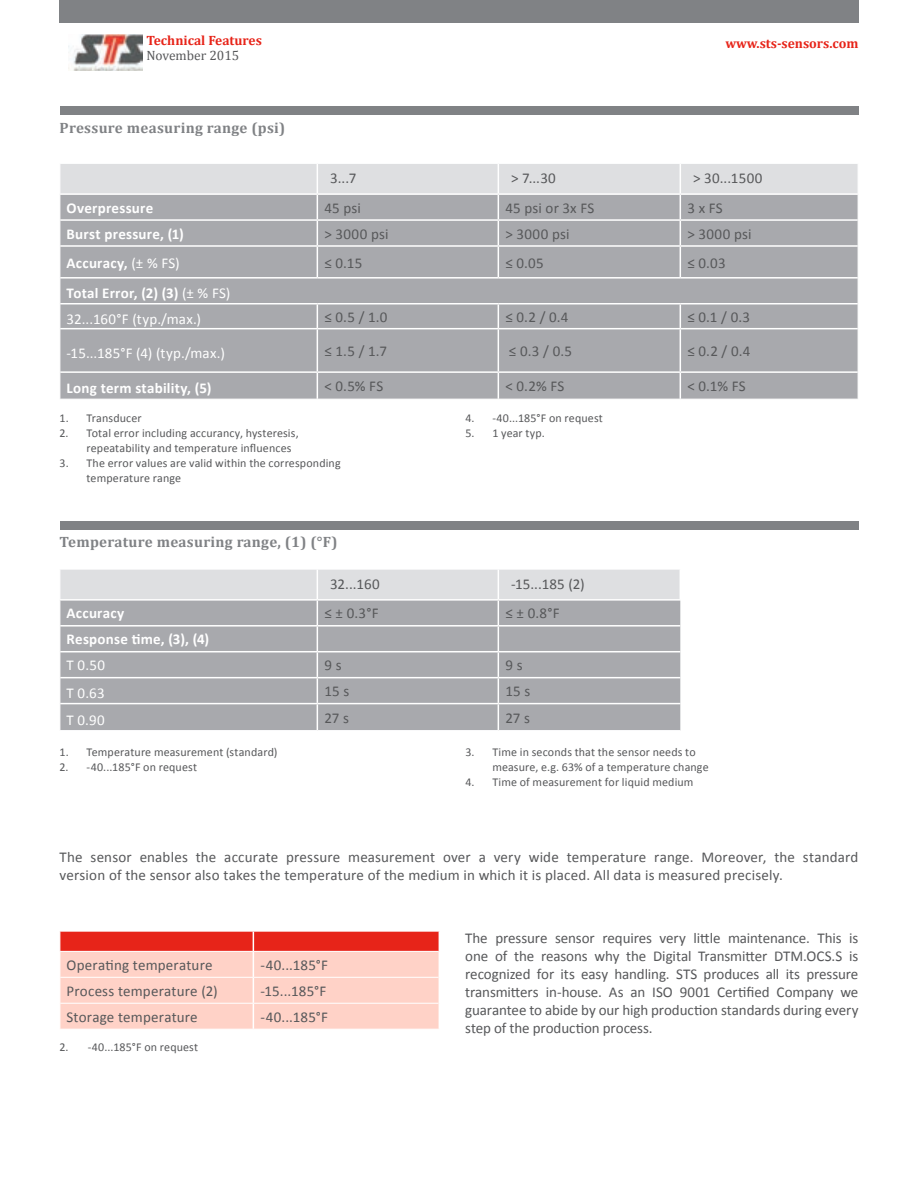
<style>
.page{position:relative;width:918px;height:1188px;background:#fff}
.page>*{position:absolute;margin:0;border:0;box-sizing:border-box;transform-origin:0 0}
.t1{font:15px/18px "Calibri";letter-spacing:.01em;color:#57585a}
.t2{font:700 15px "Calibri";letter-spacing:.015em;color:#fff}
.t3{font:15px/25.5px "Calibri";letter-spacing:.015em;color:#fff}
.t4{font:700 15px "Cambria";letter-spacing:.02em;color:#808285}
.t5{font:700 13.5px "Cambria";color:#e72419}
.t6{font:13.5px "Cambria";color:#57585a}
.t7{font:12px/15px "Calibri";letter-spacing:.01em;color:#57585a}
.s1{font-weight:400}
.s2{font-weight:700}
</style>
<div class="page">
<img style="left:73px;top:35px;width:69px;height:36px">
<div style="left:60px;top:0;width:799px;height:23px;background:#808285"></div>
<div style="left:60px;top:106px;width:798px;height:9px;background:#808285"></div>
<div style="left:60px;top:521px;width:798px;height:9px;background:#808285"></div>
<div style="left:61px;top:247px;width:797px;height:152px;background:#a8a9ad"></div>
<hr style="left:317px;top:247px;width:1px;height:30px;background:#fff">
<svg style="left:317px;top:304px;width:1px;height:24px"></svg>
<hr style="left:317px;top:329px;width:1px;height:42px;background:#fff">
<svg style="left:317px;top:373px;width:1px;height:26px"></svg>
<hr style="left:498px;top:247px;width:1px;height:30px;background:#fff">
<hr style="left:680px;top:247px;width:1px;height:30px;background:#fff">
<svg style="left:498px;top:304px;width:1px;height:24px"></svg>
<svg style="left:680px;top:304px;width:1px;height:24px"></svg>
<hr style="left:498px;top:329px;width:1px;height:42px;background:#fff">
<hr style="left:680px;top:329px;width:1px;height:42px;background:#fff">
<svg style="left:498px;top:373px;width:1px;height:26px"></svg>
<svg style="left:680px;top:373px;width:1px;height:26px"></svg>
<hr style="left:60px;top:277px;width:257px;height:2px;background:#fff">
<hr style="left:317px;top:277px;width:181px;height:2px;background:#fff">
<hr style="left:498px;top:277px;width:182px;height:2px;background:#fff">
<hr style="left:680px;top:277px;width:178px;height:2px;background:#fff">
<hr style="left:60px;top:303px;width:257px;height:1px;background:#fff">
<hr style="left:317px;top:303px;width:181px;height:1px;background:#fff">
<hr style="left:498px;top:303px;width:182px;height:1px;background:#fff">
<hr style="left:680px;top:303px;width:178px;height:1px;background:#fff">
<hr style="left:60px;top:328px;width:257px;height:1px;background:#fff">
<hr style="left:317px;top:328px;width:181px;height:1px;background:#fff">
<hr style="left:498px;top:328px;width:182px;height:1px;background:#fff">
<hr style="left:680px;top:328px;width:178px;height:1px;background:#fff">
<hr style="left:60px;top:371px;width:257px;height:2px;background:#fff">
<hr style="left:317px;top:371px;width:181px;height:2px;background:#fff">
<hr style="left:498px;top:371px;width:182px;height:2px;background:#fff">
<hr style="left:680px;top:371px;width:178px;height:2px;background:#fff">
<svg style="left:60px;top:164px;width:798px;height:82px;background:#bfc0c3"></svg>
<svg style="left:60px;top:278px;width:1px;height:51px"></svg>
<svg style="left:60px;top:372px;width:1px;height:27px"></svg>
<svg style="left:60px;top:570px;width:620px;height:160px;background:#b5b6b9"></svg>
<hr style="left:60px;top:569px;width:1px;height:30px;background:#fff">
<hr style="left:317px;top:569px;width:1px;height:30px;background:#fff">
<hr style="left:498px;top:569px;width:1px;height:30px;background:#fff">
<hr style="left:60px;top:599px;width:257px;height:2px;background:#fff">
<hr style="left:317px;top:599px;width:181px;height:2px;background:#fff">
<hr style="left:498px;top:599px;width:183px;height:2px;background:#fff">
<svg style="left:60px;top:931px;width:380px;height:98px;background:#fab1a6"></svg>
<hr style="left:60px;top:977px;width:193px;height:1px;background:#fff">
<hr style="left:253px;top:977px;width:186px;height:1px;background:#fff">
<hr style="left:60px;top:1003px;width:193px;height:1px;background:#fff">
<hr style="left:253px;top:1003px;width:186px;height:1px;background:#fff">
<p class="t5" style="left:146px;top:31px;width:117px">Technical Features</p>
<p class="t6" style="left:146px;top:48px;width:94px">November 2015</p>
<p class="t4" style="left:60px;top:117px;width:227px">Pressure measuring range (psi)</p>
<p class="t5" style="left:725px;top:34px;width:135px">www.sts-sensors.com</p>
<p class="t1" style="left:330px;top:170px;width:28px">3...7</p>
<p class="t1" style="left:511px;top:170px;width:46px">&gt; 7...30</p>
<p class="t1" style="left:693px;top:170px;width:71px">&gt; 30...1500</p>
<p class="t2" style="left:67px;top:198px;width:88px">Overpressure</p>
<p class="t1" style="left:324px;top:199px;width:38px">45 psi</p>
<p class="t1" style="left:505px;top:199px;width:91px">45 psi or 3x FS</p>
<p class="t1" style="left:687px;top:199px;width:37px">3 x FS</p>
<p class="t2" style="left:67px;top:224px;width:119px">Burst pressure, (1)</p>
<p class="t1" style="left:324px;top:225px;width:66px">&gt; 3000 psi</p>
<p class="t1" style="left:505px;top:225px;width:66px">&gt; 3000 psi</p>
<p class="t1" style="left:687px;top:225px;width:66px">&gt; 3000 psi</p>
<p class="t2" style="left:67px;top:253px;width:115px">Accuracy, <span class="s1">(± % FS)</span></p>
<p class="t1" style="left:324px;top:254px;width:39px">≤ 0.15</p>
<p class="t1" style="left:505px;top:254px;width:40px">≤ 0.05</p>
<p class="t1" style="left:687px;top:254px;width:40px">≤ 0.03</p>
<p class="t3" style="left:67px;top:280px;width:165px"><span class="s2">Total Error, (2) (3)</span> (± % FS)<br>32...160°F (typ./max.)</p>
<p class="t1" style="left:324px;top:308px;width:65px">≤ 0.5 / 1.0</p>
<p class="t1" style="left:505px;top:308px;width:65px">≤ 0.2 / 0.4</p>
<p class="t1" style="left:687px;top:308px;width:64px">≤ 0.1 / 0.3</p>
<p class="t3" style="left:67px;top:340px;width:160px">-15...185°F (4) (typ./max.)</p>
<p class="t1" style="left:324px;top:342px;width:64px">≤ 1.5 / 1.7</p>
<p class="t1" style="left:509px;top:342px;width:65px">≤ 0.3 / 0.5</p>
<p class="t1" style="left:687px;top:342px;width:65px">≤ 0.2 / 0.4</p>
<p class="t2" style="left:67px;top:379px;width:146px">Long term stability, (5)</p>
<p class="t1" style="left:324px;top:377px;width:60px">&lt; 0.5% FS</p>
<p class="t1" style="left:505px;top:377px;width:61px">&lt; 0.2% FS</p>
<p class="t1" style="left:687px;top:377px;width:60px">&lt; 0.1% FS</p>
<p class="t7" style="left:60px;top:410px;width:84px">1. Transducer</p>
<p class="t7" style="left:87px;top:425px;width:214px;text-indent:-27px">2. Total error including accurancy, hysteresis, repeatability and temperature influences</p>
<p class="t7" style="left:87px;top:455px;width:256px;text-indent:-27px">3. The error values are valid within the corresponding temperature range</p>
<p class="t4" style="left:60px;top:531px;width:280px">Temperature measuring range, (1) (°F)</p>
<p class="t7" style="left:465px;top:410px;width:139px">4. -40...185°F on request</p>
<p class="t7" style="left:465px;top:425px;width:81px">5. 1 year typ.</p>
<p class="t1" style="left:330px;top:575px;width:51px">32...160</p>
<p class="t1" style="left:511px;top:575px;width:75px">-15...185 (2)</p>
<p class="t2" style="left:67px;top:604px;width:59px">Accuracy</p>
<p class="t1" style="left:324px;top:605px;width:56px">≤ ± 0.3°F</p>
<p class="t1" style="left:505px;top:605px;width:56px">≤ ± 0.8°F</p>
<p class="t2" style="left:67px;top:630px;width:144px">Response time, (3), (4)</p>
<p class="t3" style="left:67px;top:653px;width:40px">T 0.50</p>
<p class="t1" style="left:324px;top:656px;width:19px">9 s</p>
<p class="t1" style="left:505px;top:656px;width:19px">9 s</p>
<p class="t3" style="left:67px;top:680px;width:40px">T 0.63</p>
<p class="t1" style="left:324px;top:682px;width:26px">15 s</p>
<p class="t1" style="left:505px;top:682px;width:26px">15 s</p>
<p class="t3" style="left:67px;top:707px;width:40px">T 0.90</p>
<p class="t1" style="left:324px;top:709px;width:26px">27 s</p>
<p class="t1" style="left:505px;top:709px;width:26px">27 s</p>
<p class="t7" style="left:60px;top:744px;width:220px">1. Temperature measurement (standard)</p>
<p class="t7" style="left:60px;top:759px;width:139px">2. -40...185°F on request</p>
<p class="t7" style="left:492px;top:744px;width:218px;text-indent:-27px">3. Time in seconds that the sensor needs to measure, e.g. 63% of a temperature change</p>
<p class="t7" style="left:465px;top:774px;width:230px">4. Time of measurement for liquid medium</p>
<p class="t1" style="left:60px;top:848px;width:800px">The sensor enables the accurate pressure measurement over a very wide temperature range. Moreover, the standard version of the sensor also takes the temperature of the medium in which it is placed. All data is measured precisely.</p>
<p class="t1" style="left:67px;top:956px;width:147px">Operating temperature</p>
<p class="t1" style="left:261px;top:956px;width:69px">-40...185°F</p>
<p class="t1" style="left:67px;top:982px;width:152px">Process temperature (2)</p>
<p class="t1" style="left:261px;top:982px;width:67px">-15...185°F</p>
<p class="t1" style="left:67px;top:1008px;width:133px">Storage temperature</p>
<p class="t1" style="left:261px;top:1008px;width:69px">-40...185°F</p>
<p class="t7" style="left:60px;top:1040px;width:140px">2. -40...185°F on request</p>
<p class="t1" style="left:465px;top:929px;width:395px;text-align:justify">The pressure sensor requires very little maintenance. This is one of the reasons why the Digital Transmitter DTM.OCS.S is recognized for its easy handling. STS produces all its pressure transmitters in-house. As an ISO 9001 Certified Company we guarantee to abide by our high production standards during every step of the production process.</p>
</div>
